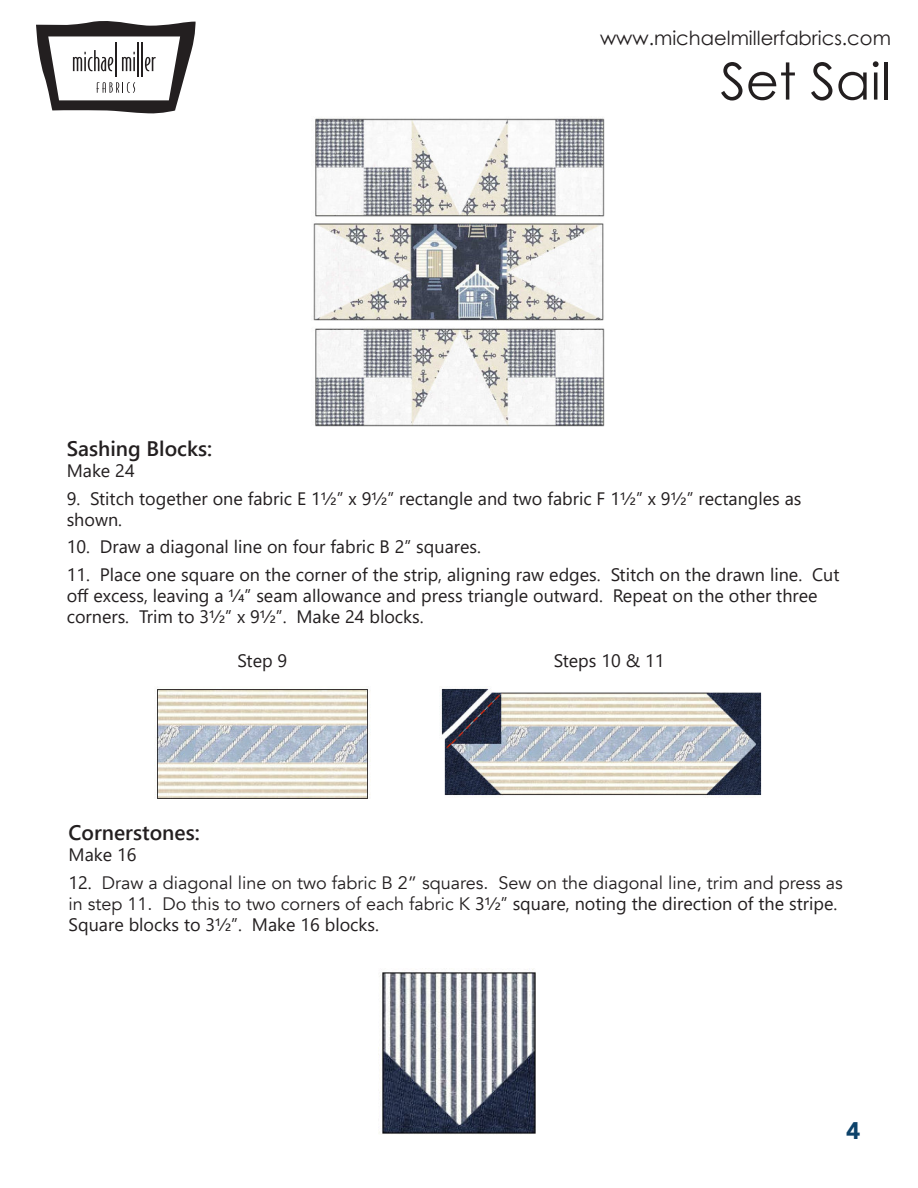
<style>
.page{position:relative;width:918px;height:1188px;background:#fff}
.page>*{position:absolute;margin:0;border:0;box-sizing:border-box;transform-origin:0 0}
.t1{font:51px "Century Gothic";color:#231f20}
.t2{font:900 24px "Avenir";color:#0d426a}
.t3{font:600 21px "Segoe UI";color:#231f20}
.t4{font:19.5px "Century Gothic";color:#231f20}
.t5{font:18px/21px "Segoe UI";color:#231f20}
.t6{font:18px/21px "Avenir";color:#231f20}
.s1{font-family:"Segoe UI"}
</style>
<div class="page">
<svg style="left:36px;top:21px;width:160px;height:93px"></svg>
<img style="left:313px;top:118px;width:292px;height:309px">
<img style="left:157px;top:689px;width:213px;height:110px">
<img style="left:441px;top:687px;width:321px;height:110px">
<img style="left:379px;top:969px;width:157px;height:165px">
<p class="t4" style="left:600px;top:24px;width:292px">www.michaelmillerfabrics.com</p>
<h1 class="t1" style="left:720px;top:46px;width:172px">Set Sail</h1>
<p class="t3" style="left:67px;top:429px;width:147px">Sashing Blocks:</p>
<p class="t5" style="left:67px;top:458px;width:70px">Make 24</p>
<p class="t5" style="left:67px;top:486px;width:736px">9. Stitch together one fabric E 11/2” x 91/2” rectangle and two fabric F 11/2” x 91/2” rectangles as shown.</p>
<p class="t5" style="left:67px;top:535px;width:416px">10. Draw a diagonal line on four fabric B 2” squares.</p>
<p class="t5" style="left:67px;top:563px;width:774px">11. Place one square on the corner of the strip, aligning raw edges. Stitch on the drawn line. Cut off excess, leaving a 1/4” seam allowance and press triangle outward. Repeat on the other three corners. Trim to 31/2” x 91/2”. Make 24 blocks.</p>
<p class="t5" style="left:238px;top:649px;width:51px">Step 9</p>
<p class="t5" style="left:554px;top:649px;width:112px">Steps 10 &amp; 11</p>
<p class="t3" style="left:69px;top:813px;width:133px">Cornerstones:</p>
<p class="t5" style="left:69px;top:843px;width:70px">Make 16</p>
<p class="t6" style="left:69px;top:873px;width:776px"><span class="s1">12.</span> Draw a diagonal line on two fabric B 2” squares. Sew on the diagonal line, trim and press as in step 11. Do this to two corners of each fabric K <span class="s1">31/2” square, noting the direction of the stripe.<br>Square blocks to 31/2”. Make 16 blocks.</span></p>
<h2 class="t2" style="left:846px;top:1110px;width:16px">4</h2>
</div>
